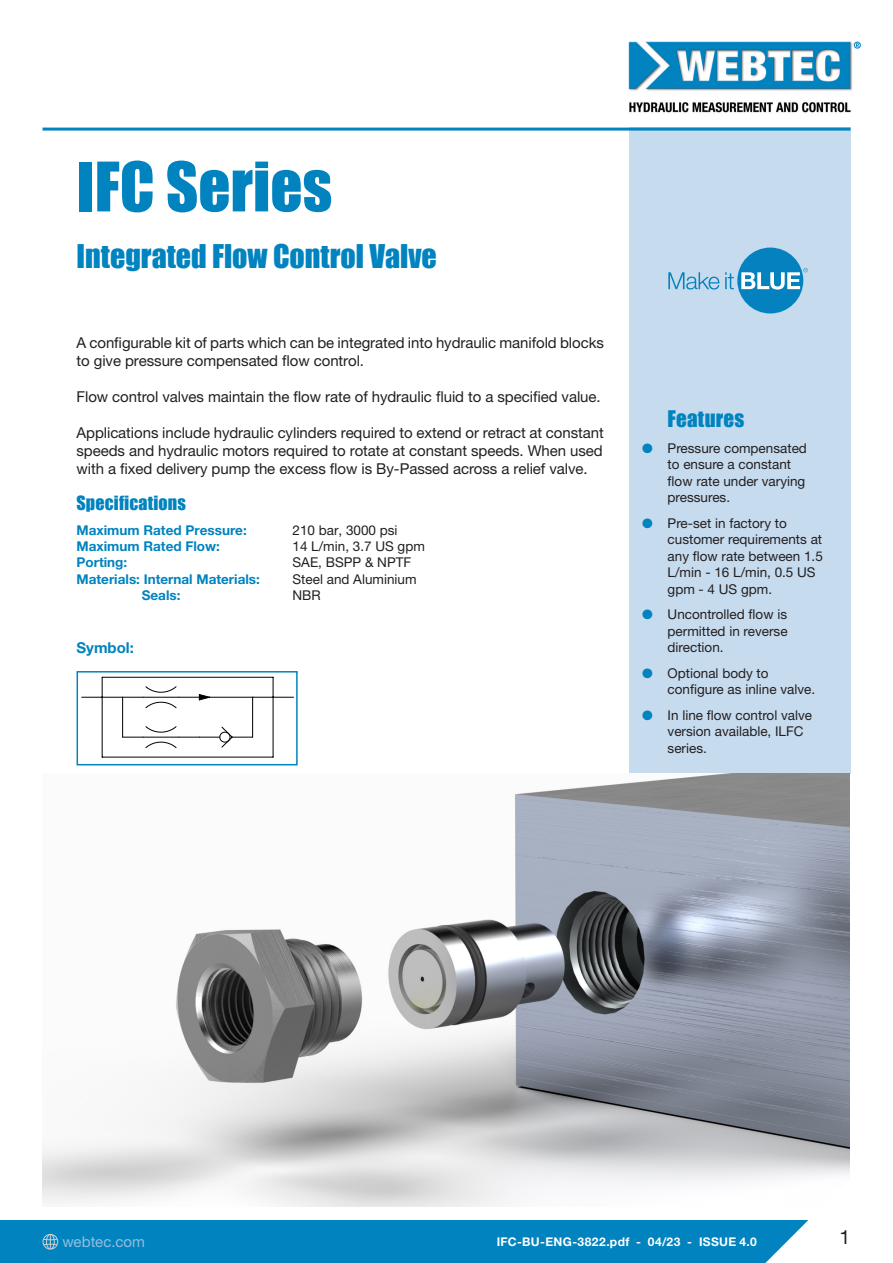
<style>
.page{position:relative;width:893px;height:1263px;background:#fff}
.page>*{position:absolute;margin:0;border:0;box-sizing:border-box;transform-origin:0 0}
.t1{font:63px "Impact";color:#0083bf}
.t2{font:30px "Impact";color:#0083bf}
.Features_heading{font:21px "Impact";letter-spacing:.01em;color:#0083bf}
.t3{font:19.5px "Helvetica Neue LT Std";color:#231f20}
.Specifications_heading{font:18px "Impact";letter-spacing:.01em;color:#0083bf}
.Introductory_copy{font:15px "Helvetica Neue LT Std";letter-spacing:-.005em;color:#231f20}
.t4{font:15px "Helvetica Neue LT Std";letter-spacing:.005em;color:#94bee0}
.t5{font:700 15px "Helvetica Neue LT Std";color:#0083bf}
.t6{font:13.5px/16.5px "Helvetica Neue LT Std";color:#231f20}
.t7{font:700 13.5px "Helvetica Neue LT Std";color:#0083bf}
.t8{font:700 12px "Helvetica Neue LT Std";letter-spacing:.03em;color:#fff}
.s1{color:#0083bf}
</style>
<div class="page">
<div style="left:0;top:1220px;width:893px;height:43px;background:#0083bf"></div>
<div style="left:629px;top:128px;width:221px;height:646px;background:#c6dbee"></div>
<img style="left:628px;top:41px;width:233px;height:72px">
<hr style="left:43px;top:128px;width:807px;height:3px;background:#0083bf">
<svg style="left:43px;top:1234px;width:15px;height:15px"></svg>
<img style="left:43px;top:774px;width:807px;height:433px">
<svg style="left:765px;top:1135px;width:128px;height:128px"></svg>
<div style="left:737px;top:248px;width:66px;height:65px;background:#0382bf;border-radius:50%"></div>
<svg style="left:668px;top:272px;width:51px;height:17px"></svg>
<svg style="left:725px;top:272px;width:9px;height:17px"></svg>
<svg style="left:741px;top:268px;width:67px;height:22px"></svg>
<svg style="left:101px;top:676px;width:173px;height:82px"></svg>
<svg style="left:81px;top:677px;width:213px;height:80px"></svg>
<div style="left:77px;top:671px;width:221px;height:94px;border:2px solid #0083bf"></div>
<p class="t1" style="left:77px;top:138px;width:257px">IFC Series</p>
<p class="t2" style="left:77px;top:233px;width:362px">Integrated Flow Control Valve</p>
<p class="Introductory_copy" style="left:77px;top:333px;width:529px">A configurable kit of parts which can be integrated into hydraulic manifold blocks</p>
<p class="Introductory_copy" style="left:77px;top:351px;width:289px">to give pressure compensated flow control.</p>
<p class="Introductory_copy" style="left:77px;top:387px;width:526px">Flow control valves maintain the flow rate of hydraulic fluid to a specified value.</p>
<p class="Introductory_copy" style="left:77px;top:423px;width:529px">Applications include hydraulic cylinders required to extend or retract at constant</p>
<p class="Introductory_copy" style="left:77px;top:441px;width:528px">speeds and hydraulic motors required to rotate at constant speeds. When used</p>
<p class="Introductory_copy" style="left:77px;top:459px;width:513px">with a fixed delivery pump the excess flow is By-Passed across a relief valve.</p>
<p class="Specifications_heading" style="left:77px;top:489px;width:111px">Specifications</p>
<p class="t7" style="left:77px;top:522px;width:172px">Maximum Rated Pressure:</p>
<p class="t6" style="left:293px;top:522px;width:107px">210 bar, 3000 psi</p>
<p class="t7" style="left:77px;top:538px;width:145px">Maximum Rated Flow:</p>
<p class="t6" style="left:293px;top:538px;width:134px">14 L/min, 3.7 US gpm</p>
<p class="t7" style="left:77px;top:554px;width:52px">Porting:</p>
<p class="t6" style="left:293px;top:554px;width:120px">SAE, BSPP &amp; NPTF</p>
<p class="t7" style="left:77px;top:570px;width:185px">Materials: Internal Materials:</p>
<p class="t6" style="left:293px;top:570px;width:126px">Steel and Aluminium</p>
<p class="t7" style="left:142px;top:587px;width:40px">Seals:</p>
<p class="t6" style="left:293px;top:586px;width:30px">NBR</p>
<p class="t5" style="left:77px;top:638px;width:59px">Symbol:</p>
<p class="Features_heading" style="left:668px;top:403px;width:78px">Features</p>
<p class="t6" style="left:668px;top:439px;width:141px;text-indent:-26px"><span class="s1">●</span> Pressure compensated to ensure a constant flow rate under varying pressures.</p>
<p class="t6" style="left:668px;top:514px;width:157px;text-indent:-26px"><span class="s1">●</span> Pre-set in factory to customer requirements at any flow rate between 1.5<br>L/min - 16 L/min, 0.5 US gpm - 4 US gpm.</p>
<p class="t6" style="left:668px;top:606px;width:122px;text-align:justify;text-indent:-26px"><span class="s1">●</span> Uncontrolled flow is permitted in reverse direction.</p>
<p class="t6" style="left:668px;top:664px;width:149px;text-indent:-26px"><span class="s1">●</span> Optional body to configure as inline valve.</p>
<p class="t6" style="left:668px;top:706px;width:146px;text-indent:-26px"><span class="s1">●</span> In line flow control valve version available, ILFC series.</p>
<p class="t4" style="left:62px;top:1232px;width:84px">webtec.com</p>
<h3 class="t3" style="left:840px;top:1225px;width:12px">1</h3>
<p class="t8" style="left:497px;top:1234px;width:262px">IFC-BU-ENG-3822.pdf - 04/23 - ISSUE 4.0</p>
</div>
